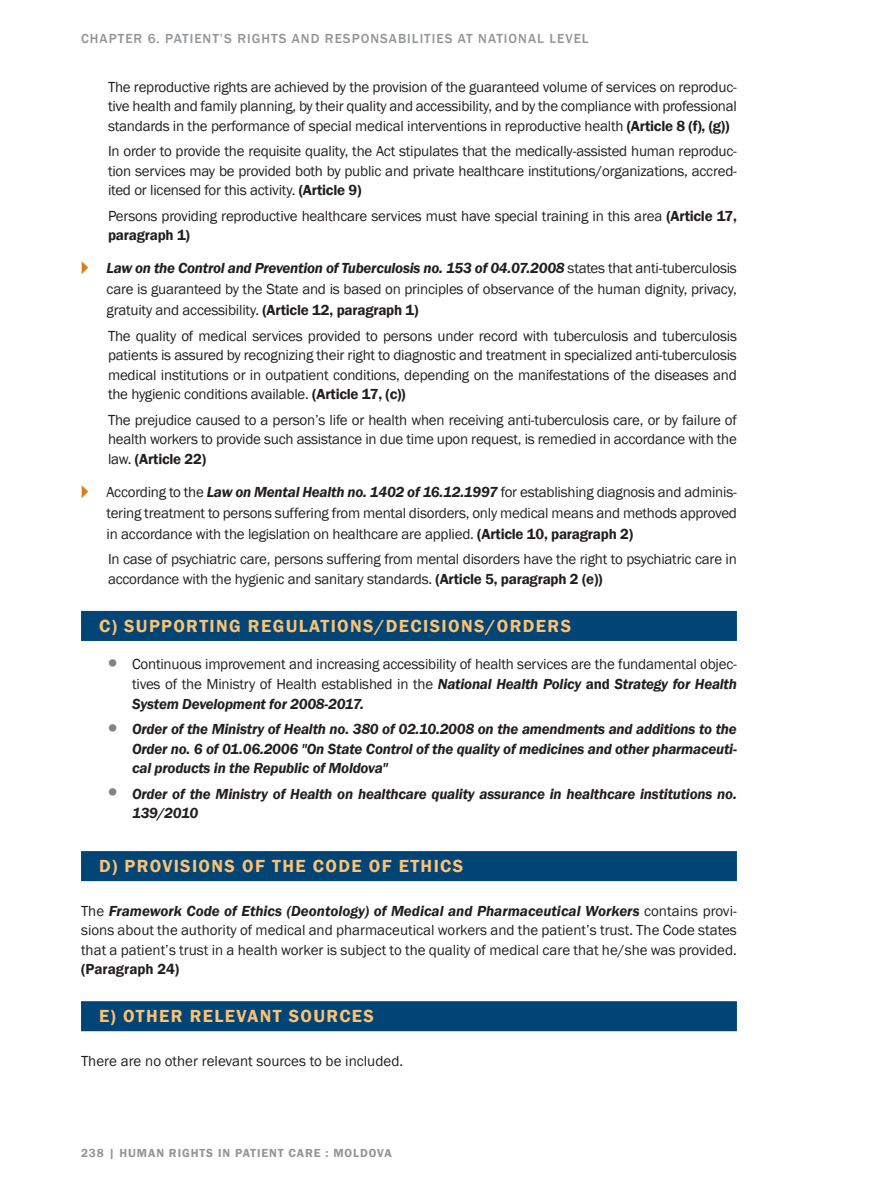
<style>
.page{position:relative;width:872px;height:1191px;background:#fff}
.page>*{position:absolute;margin:0;border:0;box-sizing:border-box;transform-origin:0 0}
.t1{font:600 18px "Franklin Gothic";letter-spacing:.075em;color:#fdc171}
.t2{font:15px/19.5px "Franklin Gothic";letter-spacing:-.015em;color:#231f20;text-align:justify}
.t3{font:italic 600 15px/19.5px "Franklin Gothic";letter-spacing:-.015em;color:#231f20;text-align:justify}
.t4{font:600 15px "Franklin Gothic";color:#231f20}
.t5{font:500 13.5px "Franklin Gothic";letter-spacing:.075em;color:#939598}
.t6{font:600 12px "Franklin Gothic";letter-spacing:.075em;color:#939598}
.s1{font-weight:600}
.s2{color:#d7801f}
.s3{font-weight:600;font-style:italic}
.s4{color:#808285}
</style>
<div class="page">
<div style="left:81px;top:611px;width:656px;height:30px;background:#004575"></div>
<div style="left:81px;top:851px;width:656px;height:30px;background:#004575"></div>
<div style="left:81px;top:1001px;width:656px;height:30px;background:#004575"></div>
<p class="t5" style="left:81px;top:30px;width:102px">CHAPTER 6. PATIENT</p>
<p class="t5" style="left:220px;top:30px;width:160px">’S RIGHTS AND RESPONSA</p>
<p class="t5" style="left:398px;top:30px;width:29px">BILITIES</p>
<p class="t5" style="left:458px;top:30px;width:29px">AT NATI</p>
<p class="t5" style="left:508px;top:30px;width:82px">ONAL LEVEL</p>
<p class="t2" style="left:108px;top:77px;width:630px">The reproductive rights are achieved by the provision of the guaranteed volume of services on reproduc&shy;tive health and family planning, by their quality and accessibility, and by the compliance with professional standards in the performance of special medical interventions in reproductive health <span class="s1">(ARTICLE 8 (F), (G))</span></p>
<p class="t2" style="left:108px;top:142px;width:630px">In order to provide the requisite quality, the Act stipulates that the medically-assisted human reproduc&shy;tion services may be provided both by public and private healthcare institutions/organizations, accred&shy;ited or licensed for this activity. <span class="s1">(ARTICLE 9)</span></p>
<p class="t2" style="left:108px;top:206px;width:630px">Persons providing reproductive healthcare services must have special training in this area <span class="s1">(ARTICLE 17,<br>PARAGRAPH 1)</span></p>
<p class="t2" style="left:107px;top:258px;width:632px;line-height:21px;text-indent:-26px"><span class="s2">▸</span> <span class="s3">Law on the Control and Prevention of Tuberculosis no. 153 of 04.07.2008</span> states that anti-tuberculosis care is guaranteed by the State and is based on principles of observance of the human dignity, privacy, gratuity and accessibility. <span class="s1">(ARTICLE 12, PARAGRAPH 1)</span></p>
<p class="t2" style="left:108px;top:326px;width:630px">The quality of medical services provided to persons under record with tuberculosis and tuberculosis patients is assured by recognizing their right to diagnostic and treatment in specialized anti-tuberculosis medical institutions or in outpatient conditions, depending on the manifestations of the diseases and the hygienic conditions available. <span class="s1">(ARTICLE 17, (C))</span></p>
<p class="t2" style="left:108px;top:410px;width:630px">The prejudice caused to a person’s life or health when receiving anti-tuberculosis care, or by failure of health workers to provide such assistance in due time upon request, is remedied in accordance with the law. <span class="s1">(ARTICLE 22)</span></p>
<p class="t2" style="left:107px;top:481px;width:632px;line-height:21px;text-indent:-26px"><span class="s2">▸</span> According to the <span class="s3">Law on Mental Health no. 1402 of 16.12.1997</span> for establishing diagnosis and adminis&shy;tering treatment to persons suffering from mental disorders, only medical means and methods approved in accordance with the legislation on healthcare are applied. <span class="s1">(ARTICLE 10, PARAGRAPH 2)</span></p>
<p class="t2" style="left:108px;top:550px;width:630px">In case of psychiatric care, persons suffering from mental disorders have the right to psychiatric care in accordance with the hygienic and sanitary standards. <span class="s1">(ARTICLE 5, PARAGRAPH 2 (E))</span></p>
<p class="t1" style="left:99px;top:614px;width:63px">C) SUPPOR</p>
<p class="t1" style="left:199px;top:614px;width:373px">TING REGULATIONS/DECISIONS/ORDERS</p>
<p class="t2" style="left:132px;top:655px;width:606px;text-indent:-26px"><span class="s4">•</span> Continuous improvement and increasing accessibility of health services are the fundamental objec&shy;tives of the Ministry of Health established in the <span class="s3">National Health Policy</span> <span class="s1">AND</span> <span class="s3">Strategy for Health System Development for 2008-2017.</span></p>
<p class="t3" style="left:132px;top:719px;width:606px;text-indent:-26px"><span class="s4">•</span> Order of the Ministry of Health no. 380 of 02.10.2008 on the amendments and additions to the Order no. 6 of 01.06.2006 "On State Control of the quality of medicines and other pharmaceuti&shy;cal products in the Republic of Moldova"</p>
<p class="t3" style="left:132px;top:783px;width:606px;text-indent:-26px"><span class="s4">•</span> Order of the Ministry of Health on healthcare quality assurance in healthcare institutions no.<br>139/2010</p>
<p class="t1" style="left:99px;top:854px;width:51px">D) PROV</p>
<p class="t1" style="left:174px;top:854px;width:291px">ISIONS OF THE CODE OF ETHICS</p>
<p class="t2" style="left:81px;top:901px;width:657px">The <span class="s3">Framework Code of Ethics (Deontology) of Medical and Pharmaceutical Workers</span> contains provi&shy;sions about the authority of medical and pharmaceutical workers and the patient’s trust. The Code states that a patient’s trust in a health worker is subject to the quality of medical care that he/she was provided.</p>
<p class="t4" style="left:81px;top:959px;width:100px">(PARAGRAPH 24)</p>
<p class="t1" style="left:99px;top:1004px;width:276px">E) OTHER RELEVANT SOURCES</p>
<p class="t2" style="left:81px;top:1051px;width:323px">There are no other relevant sources to be included.</p>
<p class="t6" style="left:81px;top:1145px;width:312px">238 | HUMAN RIGHTS IN PATIENT CAR E : MOLDOVA</p>
</div>
